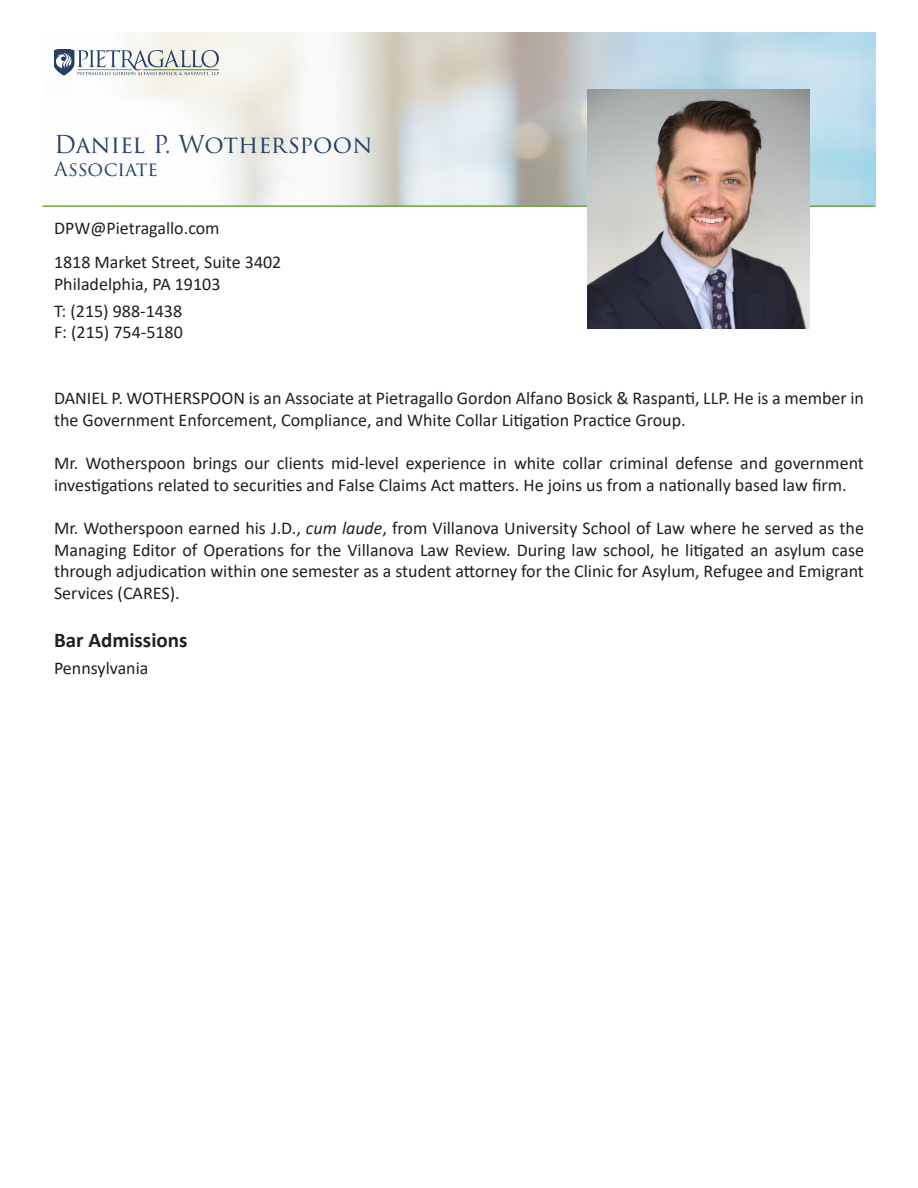
<style>
.page{position:relative;width:918px;height:1188px;background:#fff}
.page>*{position:absolute;margin:0;border:0;box-sizing:border-box;transform-origin:0 0}
.t1{font:24px "Trajan Pro 3";color:#234165}
.t2{font:700 21px "Calibri";color:#231f20}
.t3{font:19.5px "Trajan Pro 3";letter-spacing:-.005em;color:#234165}
.t4{font:18px/21.6px "Calibri";color:#231f20}
.s1{font-style:italic}
</style>
<div class="page">
<img style="left:55px;top:32px;width:820px;height:173px">
<svg style="left:54px;top:50px;width:165px;height:26px"></svg>
<hr style="left:43px;top:205px;width:832px;height:2px;background:#75a340">
<img style="left:588px;top:90px;width:222px;height:238px">
<p class="t1" style="left:54px;top:128px;width:320px">Daniel P. Wotherspoon</p>
<p class="t3" style="left:54px;top:156px;width:106px">Associate</p>
<p class="t4" style="left:54px;top:217px;width:167px">DPW@Pietragallo.com</p>
<p class="t4" style="left:54px;top:251px;width:229px">1818 Market Street, Suite 3402</p>
<p class="t4" style="left:54px;top:272px;width:168px">Philadelphia, PA 19103</p>
<p class="t4" style="left:54px;top:299px;width:130px">T: (215) 988-1438</p>
<p class="t4" style="left:54px;top:321px;width:130px">F: (215) 754-5180</p>
<p class="t4" style="left:54px;top:387px;width:811px">DANIEL P. WOTHERSPOON is an Associate at Pietragallo Gordon Alfano Bosick &amp; Raspanti, LLP. He is a member in the Government Enforcement, Compliance, and White Collar Litigation Practice Group.</p>
<p class="t4" style="left:54px;top:452px;width:811px">Mr. Wotherspoon brings our clients mid-level experience in white collar criminal defense and government investigations related to securities and False Claims Act matters. He joins us from a nationally based law firm.</p>
<p class="t4" style="left:54px;top:517px;width:812px;text-align:justify">Mr. Wotherspoon earned his J.D., <span class="s1">cum laude</span>, from Villanova University School of Law where he served as the Managing Editor of Operations for the Villanova Law Review. During law school, he litigated an asylum case through adjudication within one semester as a student attorney for the Clinic for Asylum, Refugee and Emigrant Services (CARES).</p>
<p class="t2" style="left:54px;top:626px;width:135px">Bar Admissions</p>
<p class="t4" style="left:54px;top:657px;width:96px">Pennsylvania</p>
</div>
